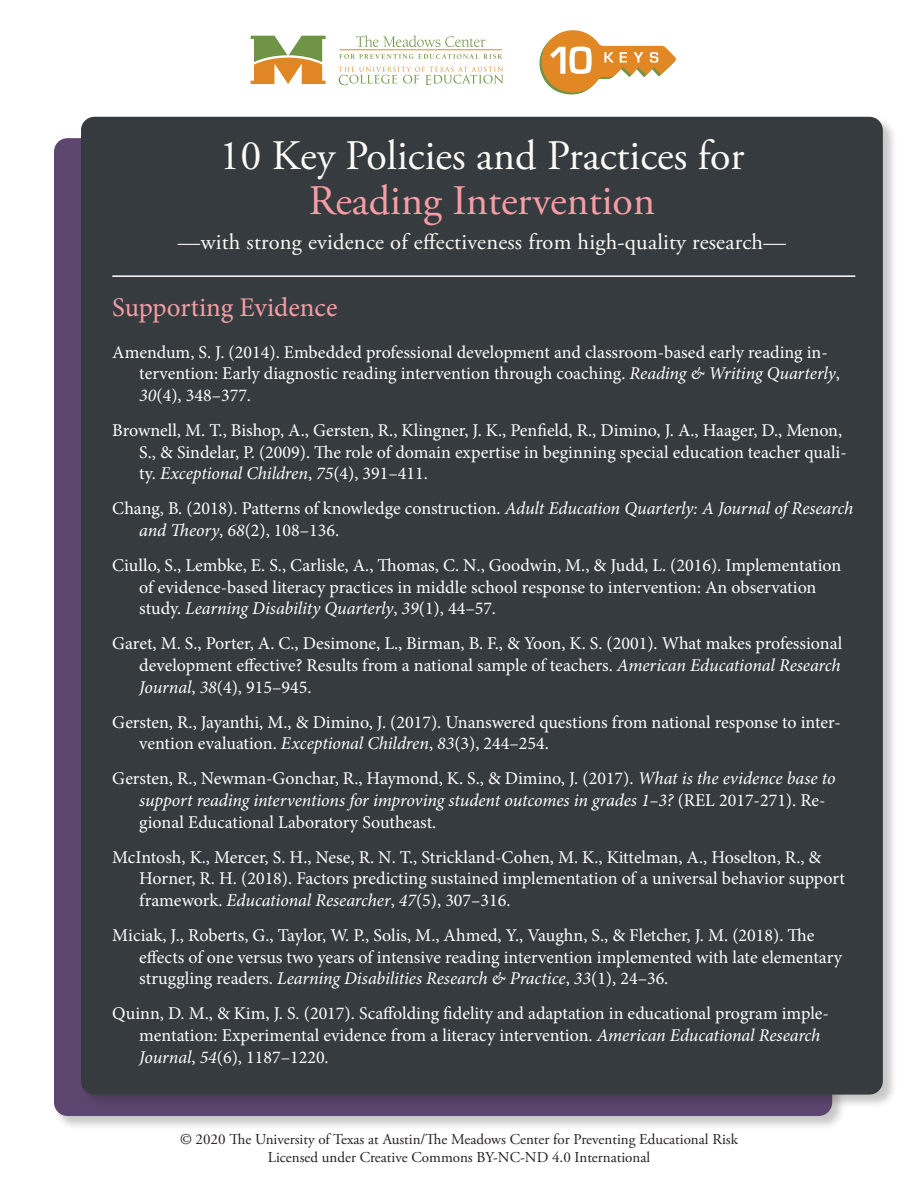
<style>
.page{position:relative;width:918px;height:1188px;background:#fff}
.page>*{position:absolute;margin:0;border:0;box-sizing:border-box;transform-origin:0 0}
.t1{font:42px/45px "Adobe Garamond Pro";color:#fefbf6;text-align:center}
.t2{font:27px "Minion Pro";color:#f69ea3}
.t3{font:22.5px "Adobe Garamond Pro";letter-spacing:.01em;color:#fefbf6}
.Reference{font:18px/21.6px "Minion Pro";color:#fff}
.t4{font:15px/18px "Adobe Garamond Pro";color:#231f20;text-align:center}
.s1{color:#f69ea3}
.s2{font-style:italic}
</style>
<div class="page">
<svg style="left:251px;top:36px;width:75px;height:48px"></svg>
<svg style="left:339px;top:54px;width:163px;height:5px"></svg>
<svg style="left:356px;top:35px;width:129px;height:12px"></svg>
<hr style="left:340px;top:50px;width:162px;height:1px;background:#e08625">
<svg style="left:339px;top:67px;width:164px;height:18px"></svg>
<svg style="left:539px;top:30px;width:137px;height:65px"></svg>
<div style="left:54px;top:138px;width:778px;height:978px;background:#5c4670;border-radius:14px"></div>
<div style="left:80px;top:116px;width:817px;height:993px;background:#231f20;opacity:.25"></div>
<div style="left:81px;top:117px;width:802px;height:978px;background:#363b3f;border-radius:14px"></div>
<hr style="left:112px;top:275px;width:743px;height:2px;background:#fff">
<p class="t1" style="left:219px;top:135px;width:526px">10 Key Policies and Practices for<br><span class="s1">Reading Intervention</span></p>
<p class="t3" style="left:178px;top:229px;width:609px">—with strong evidence of effectiveness from high-quality research—</p>
<p class="t2" style="left:112px;top:289px;width:227px">Supporting Evidence</p>
<p class="Reference" style="left:139px;top:341px;width:702px;text-indent:-27px">Amendum, S. J. (2014). Embedded professional development and classroom-based early reading in&shy;tervention: Early diagnostic reading intervention through coaching. <span class="s2">Reading &amp; Writing Quarterly</span>,<br><span class="s2">30</span>(4), 348–377.</p>
<p class="Reference" style="left:139px;top:420px;width:709px;text-indent:-27px">Brownell, M. T., Bishop, A., Gersten, R., Klingner, J. K., Penfield, R., Dimino, J. A., Haager, D., Menon,<br>S., &amp; Sindelar, P. (2009). The role of domain expertise in beginning special education teacher quali&shy;ty. <span class="s2">Exceptional Children</span>, <span class="s2">75</span>(4), 391–411.</p>
<p class="Reference" style="left:139px;top:498px;width:715px;text-indent:-27px">Chang, B. (2018). Patterns of knowledge construction. <span class="s2">Adult Education Quarterly: A Journal of Research and Theory</span>, <span class="s2">68</span>(2), 108–136.</p>
<p class="Reference" style="left:139px;top:555px;width:704px;text-indent:-27px">Ciullo, S., Lembke, E. S., Carlisle, A., Thomas, C. N., Goodwin, M., &amp; Judd, L. (2016). Implementation of evidence-based literacy practices in middle school response to intervention: An observation study. <span class="s2">Learning Disability Quarterly</span>, <span class="s2">39</span>(1), 44–57.</p>
<p class="Reference" style="left:139px;top:633px;width:704px;text-align:justify;text-indent:-27px">Garet, M. S., Porter, A. C., Desimone, L., Birman, B. F., &amp; Yoon, K. S. (2001). What makes professional development effective? Results from a national sample of teachers. <span class="s2">American Educational Research Journal</span>, <span class="s2">38</span>(4), 915–945.</p>
<p class="Reference" style="left:139px;top:711px;width:703px;text-indent:-27px">Gersten, R., Jayanthi, M., &amp; Dimino, J. (2017). Unanswered questions from national response to inter&shy;vention evaluation. <span class="s2">Exceptional Children</span>, <span class="s2">83</span>(3), 244–254.</p>
<p class="Reference" style="left:139px;top:768px;width:698px;text-indent:-27px">Gersten, R., Newman-Gonchar, R., Haymond, K. S., &amp; Dimino, J. (2017). <span class="s2">What is the evidence base to support reading interventions for improving student outcomes in grades 1–3?</span> (REL 2017-271). Re&shy;gional Educational Laboratory Southeast.</p>
<p class="Reference" style="left:139px;top:846px;width:707px;text-indent:-27px">McIntosh, K., Mercer, S. H., Nese, R. N. T., Strickland-Cohen, M. K., Kittelman, A., Hoselton, R., &amp;<br>Horner, R. H. (2018). Factors predicting sustained implementation of a universal behavior support framework. <span class="s2">Educational Researcher</span>, <span class="s2">47</span>(5), 307–316.</p>
<p class="Reference" style="left:139px;top:925px;width:704px;text-indent:-27px">Miciak, J., Roberts, G., Taylor, W. P., Solis, M., Ahmed, Y., Vaughn, S., &amp; Fletcher, J. M. (2018). The effects of one versus two years of intensive reading intervention implemented with late elementary struggling readers. <span class="s2">Learning Disabilities Research &amp; Practice</span>, <span class="s2">33</span>(1), 24–36.</p>
<p class="Reference" style="left:139px;top:1003px;width:691px;text-indent:-27px">Quinn, D. M., &amp; Kim, J. S. (2017). Scaffolding fidelity and adaptation in educational program imple&shy;mentation: Experimental evidence from a literacy intervention. <span class="s2">American Educational Research<br>Journal</span>, <span class="s2">54</span>(6), 1187–1220.</p>
<p class="t4" style="left:180px;top:1131px;width:559px">© 2020 The University of Texas at Austin/The Meadows Center for Preventing Educational Risk<br>Licensed under Creative Commons BY-NC-ND 4.0 International</p>
</div>
